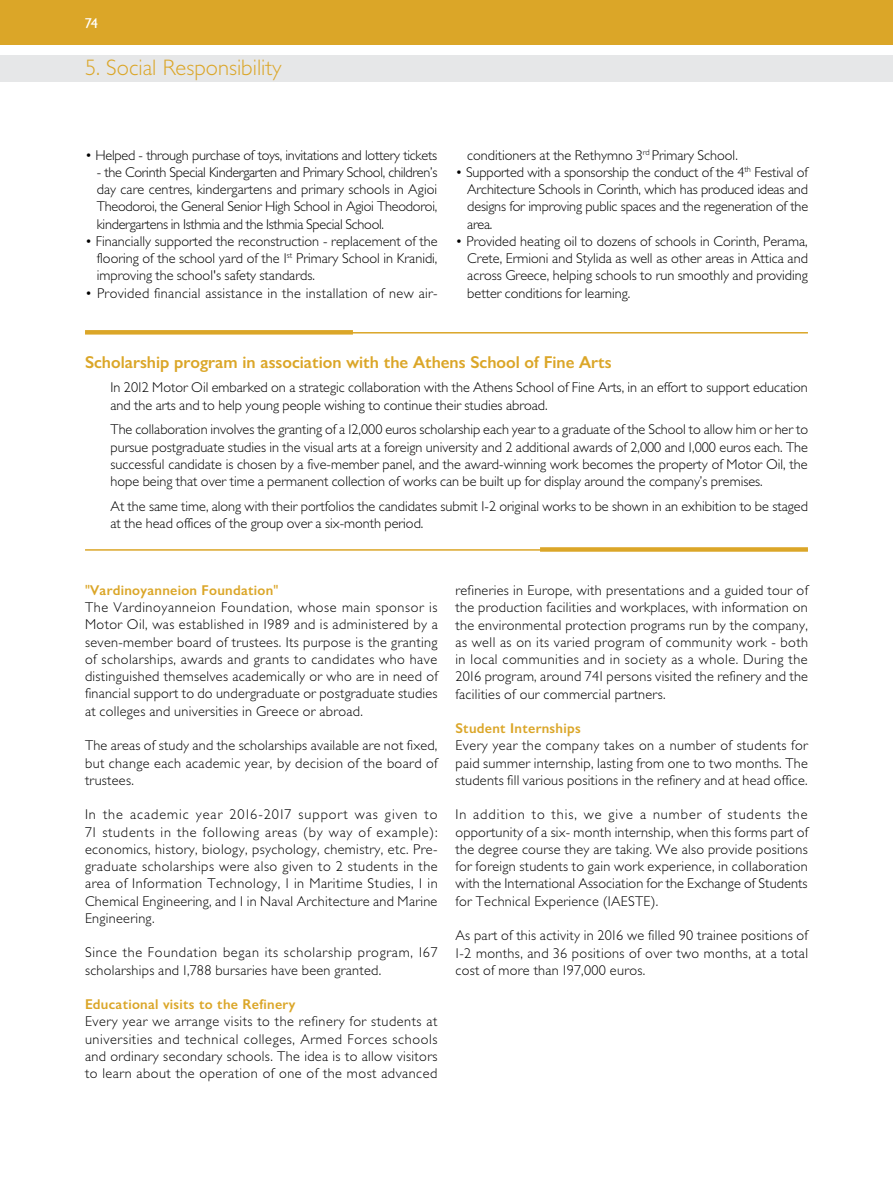
<style>
.page{position:relative;width:893px;height:1191px;background:#fff}
.page>*{position:absolute;margin:0;border:0;box-sizing:border-box;transform-origin:0 0}
.t1{font:300 22.5px "Gill Sans Hel";color:#dba628}
.t2{font:17.25px "Gill Sans Hel Demi";color:#dba628}
.t3{font:300 14.25px/17.2px "Gill Sans Hel";letter-spacing:.01em;color:#000;text-align:justify}
.t4{font:300 14.25px/17.2px "Gill Sans Hel";letter-spacing:.05em;color:#000}
.t5{font:14.25px "Gill Sans Hel Demi";letter-spacing:.02em;color:#dba628}
.t6{font:300 14.25px "Gill Sans Hel";letter-spacing:-.015em;color:#000}
.t7{font:14.25px "Gill Sans Hel";color:#fff}
</style>
<div class="page">
<div style="left:0;top:55px;width:893px;height:27px;background:#e6e7e8"></div>
<div style="left:0;top:0;width:893px;height:45px;background:#dba628"></div>
<hr style="left:85px;top:332px;width:723px;height:1px;background:#dba628">
<svg style="left:85px;top:330px;width:268px;height:4px"></svg>
<hr style="left:85px;top:549px;width:723px;height:1px;background:#dba628">
<div style="left:540px;top:547px;width:268px;height:5px;background:#dba628"></div>
<p class="t7" style="left:85px;top:15px;width:14px">74</p>
<h1 class="t1" style="left:85px;top:56px;width:198px">5. Social Responsibility</h1>
<p class="t6" style="left:85px;top:147px;width:354px">• Helped - through purchase of toys, invitations and lottery tickets</p>
<p class="t3" style="left:97px;top:164px;width:342px">- the Corinth Special Kindergarten and Primary School, children’s day care centres, kindergartens and primary schools in Agioi Theodoroi, the General Senior High School in Agioi Theodoroi, kindergartens in Isthmia and the Isthmia Special School.</p>
<p class="t3" style="left:97px;top:233px;width:342px;text-indent:-12px">• Financially supported the reconstruction - replacement of the flooring of the school yard of the 1<sup>st</sup> Primary School in Kranidi, improving the school's safety standards.</p>
<p class="t3" style="left:85px;top:284px;width:354px">• Provided financial assistance in the installation of new air-</p>
<p class="t3" style="left:467px;top:146px;width:272px">conditioners at the Rethymno 3<sup>rd</sup> Primary School.</p>
<p class="t3" style="left:467px;top:164px;width:342px;text-indent:-12px">• Supported with a sponsorship the conduct of the 4<sup>th</sup> Festival of Architecture Schools in Corinth, which has produced ideas and designs for improving public spaces and the regeneration of the area.</p>
<p class="t3" style="left:467px;top:233px;width:342px;text-indent:-12px">• Provided heating oil to dozens of schools in Corinth, Perama, Crete, Ermioni and Stylida as well as other areas in Attica and across Greece, helping schools to run smoothly and providing better conditions for learning.</p>
<p class="t2" style="left:85px;top:353px;width:528px">Scholarship program in association with the Athens School of Fine Arts</p>
<p class="t3" style="left:111px;top:379px;width:699px">In 2012 Motor Oil embarked on a strategic collaboration with the Athens School of Fine Arts, in an effort to support education and the arts and to help young people wishing to continue their studies abroad.</p>
<p class="t3" style="left:111px;top:421px;width:699px">The collaboration involves the granting of a 12,000 euros scholarship each year to a graduate of the School to allow him or her to pursue postgraduate studies in the visual arts at a foreign university and 2 additional awards of 2,000 and 1,000 euros each. Τhe successful candidate is chosen by a five-member panel, and the award-winning work becomes the property of Motor Oil, the hope being that over time a permanent collection of works can be built up for display around the company’s premises.</p>
<p class="t3" style="left:111px;top:498px;width:699px">At the same time, along with their portfolios the candidates submit 1-2 original works to be shown in an exhibition to be staged at the head offices of the group over a six-month period.</p>
<p class="t5" style="left:85px;top:583px;width:195px">"Vardinoyanneion Foundation"</p>
<p class="t3" style="left:85px;top:599px;width:354px">The Vardinoyanneion Foundation, whose main sponsor is Motor Oil, was established in 1989 and is administered by a seven-member board of trustees. Its purpose is the granting of scholarships, awards and grants to candidates who have distinguished themselves academically or who are in need of financial support to do undergraduate or postgraduate studies at colleges and universities in Greece or abroad.</p>
<p class="t3" style="left:85px;top:737px;width:354px">The areas of study and the scholarships available are not fixed, but change each academic year, by decision of the board of trustees.</p>
<p class="t3" style="left:85px;top:806px;width:354px">I n the academic year 2016-2017 support was given to 71 students in the following areas (by way of example): economics, history, biology, psychology, chemistry, etc. Pre&shy;graduate scholarships were also given to 2 students in the area of I nformation Technology, 1 in Maritime Studies, 1 in Chemical Engineering, and 1 in N aval Architecture and Marine Engineering.</p>
<p class="t4" style="left:85px;top:944px;width:354px">Since the Foundation began its scholarship program, 167 scholarships and 1,788 bursaries have been granted.</p>
<p class="t5" style="left:85px;top:997px;width:212px">Educational visits to the Refinery</p>
<p class="t3" style="left:85px;top:1013px;width:354px">Every year we arrange visits to the refinery for students at universities and technical colleges, Armed Forces schools and ordinary secondary schools. The idea is to allow visitors to learn about the operation of one of the most advanced</p>
<p class="t3" style="left:455px;top:582px;width:354px">refineries in Europe, with presentations and a guided tour of the production facilities and workplaces, with information on the environmental protection programs run by the company, as well as on its varied program of community work - both in local communities and in society as a whole. During the 2016 program, around 741 persons visited the refinery and the facilities of our commercial partners.</p>
<p class="t5" style="left:455px;top:721px;width:127px">Student Internships</p>
<p class="t3" style="left:455px;top:737px;width:355px">Every year the company takes on a number of students for paid summer internship, lasting from one to two months. The students fill various positions in the refinery and at head office.</p>
<p class="t3" style="left:455px;top:806px;width:354px">In addition to this, we give a number of students the opportunity of a six- month internship, when this forms part of the degree course they are taking. We also provide positions for foreign students to gain work experience, in collaboration with the International Association for the Exchange of Students for Technical Experience (IAES</p>
<p class="t3" style="left:635px;top:892px;width:25px">TE).</p>
<p class="t3" style="left:455px;top:927px;width:354px">As part of this activity in 2016 we filled 90 trainee positions of 1-2 months, and 36 positions of over two months, at a total cost of more than 197,000 euros.</p>
</div>
